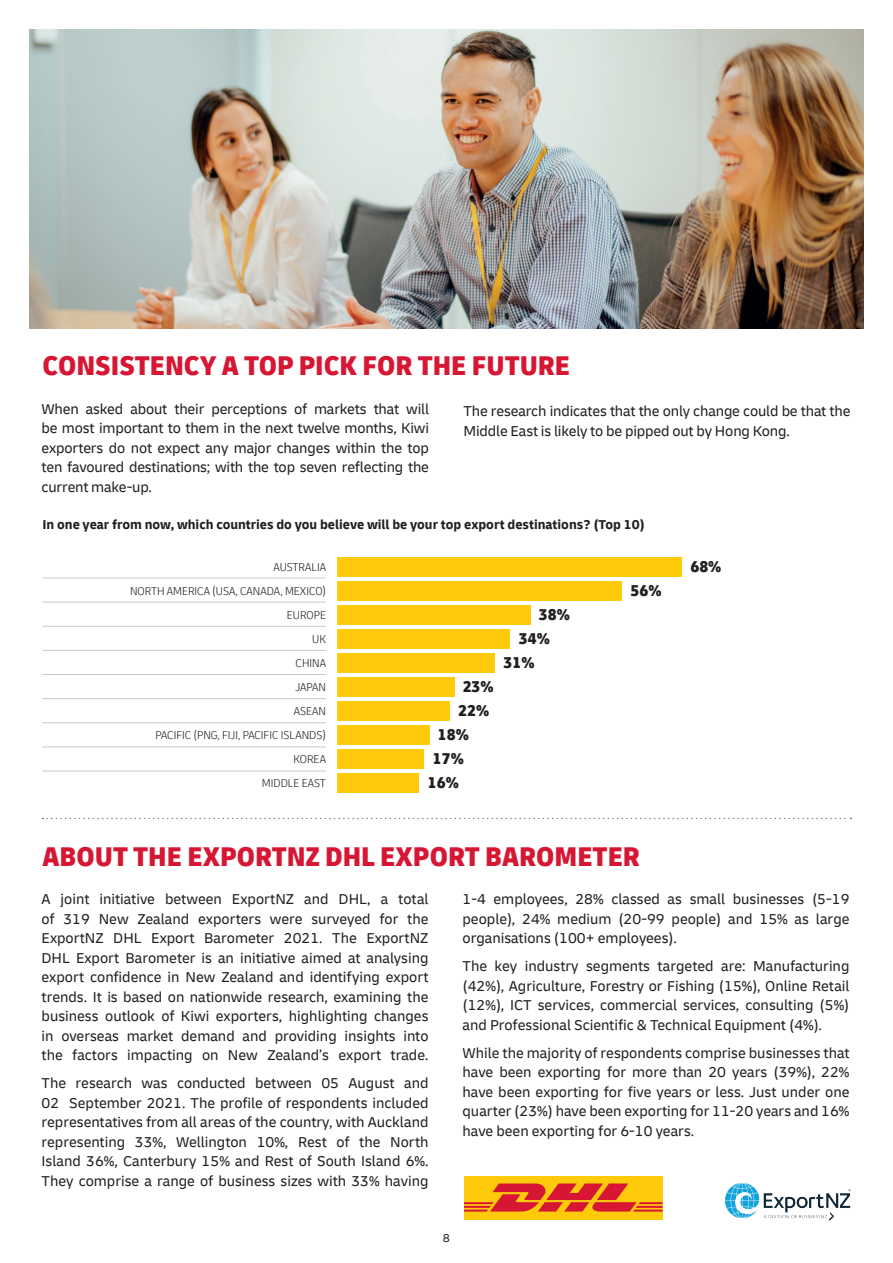
<style>
.page{position:relative;width:893px;height:1263px;background:#fff}
.page>*{position:absolute;margin:0;border:0;box-sizing:border-box;transform-origin:0 0}
.t1{font:900 condensed 28.5px "Delivery";color:#d71634}
.t2{font:900 condensed 16.5px/24px "Delivery";color:#231f20}
.t3{font:15px/19.5px "Delivery";color:#231f20;text-align:justify}
.t4{font:700 13.5px "Delivery";color:#231f20}
.t5{font:300 condensed 12px/24px "Delivery";color:#231f20;text-align:right}
.t6{font:12px "Delivery";color:#231f20}
</style>
<div class="page">
<img style="left:725px;top:1183px;width:126px;height:38px">
<img style="left:30px;top:30px;width:833px;height:298px">
<svg style="left:43px;top:818px;width:808px;height:1px"></svg>
<hr style="left:43px;top:578px;width:283px;height:1px;background:#c7c8ca">
<hr style="left:43px;top:602px;width:283px;height:1px;background:#c7c8ca">
<hr style="left:43px;top:626px;width:283px;height:1px;background:#c7c8ca">
<hr style="left:43px;top:650px;width:283px;height:1px;background:#c7c8ca">
<hr style="left:43px;top:674px;width:283px;height:1px;background:#c7c8ca">
<hr style="left:43px;top:698px;width:283px;height:1px;background:#c7c8ca">
<hr style="left:43px;top:722px;width:283px;height:1px;background:#c7c8ca">
<hr style="left:43px;top:746px;width:283px;height:1px;background:#c7c8ca">
<hr style="left:43px;top:771px;width:283px;height:1px;background:#c7c8ca">
<div style="left:337px;top:773px;width:82px;height:20px;background:#feca0a"></div>
<div style="left:337px;top:749px;width:87px;height:20px;background:#feca0a"></div>
<div style="left:337px;top:725px;width:92px;height:20px;background:#feca0a"></div>
<div style="left:337px;top:701px;width:112px;height:20px;background:#feca0a"></div>
<div style="left:337px;top:677px;width:118px;height:20px;background:#feca0a"></div>
<div style="left:337px;top:653px;width:158px;height:20px;background:#feca0a"></div>
<div style="left:337px;top:629px;width:173px;height:20px;background:#feca0a"></div>
<div style="left:337px;top:605px;width:194px;height:20px;background:#feca0a"></div>
<div style="left:337px;top:581px;width:285px;height:20px;background:#feca0a"></div>
<div style="left:337px;top:557px;width:345px;height:20px;background:#feca0a"></div>
<div style="left:464px;top:1175px;width:198px;height:44px;background:#feca0a"></div>
<svg style="left:464px;top:1183px;width:198px;height:28px"></svg>
<h1 class="t1" style="left:43px;top:347px;width:529px">CONSISTENCY A TOP PICK FOR THE FUTURE</h1>
<p class="t3" style="left:42px;top:399px;width:389px">When asked about their perceptions of markets that will be most important to them in the next twelve months, Kiwi exporters do not expect any major changes within the top ten favoured destinations; with the top seven reflecting the current make-up.</p>
<p class="t3" style="left:463px;top:401px;width:388px">The research indicates that the only change could be that the<br>Middle East is likely to be pipped out by Hong Kong.</p>
<p class="t4" style="left:43px;top:516px;width:604px">In one year from now, which countries do you believe will be your top export destinations? (Top 10)</p>
<p class="t5" style="left:130px;top:555px;width:197px">AUSTRALIA<br>NORTH AMERICA (USA, CANADA, MEXICO)<br>EUROPE<br>UK<br>CHINA<br>JAPAN<br>ASEAN<br>PACIFIC (PNG, FIJI, PACIFIC ISLANDS)<br>KOREA<br>MIDDLE EAST</p>
<p class="t2" style="left:631px;top:579px;width:33px">56%</p>
<p class="t2" style="left:539px;top:603px;width:33px">38%</p>
<p class="t2" style="left:519px;top:627px;width:33px">34%</p>
<p class="t2" style="left:503px;top:651px;width:33px">31%</p>
<p class="t2" style="left:458px;top:675px;width:37px">23%<br>22%</p>
<p class="t2" style="left:438px;top:723px;width:33px">18%</p>
<p class="t2" style="left:433px;top:747px;width:33px">17%</p>
<p class="t2" style="left:428px;top:771px;width:33px">16%</p>
<p class="t2" style="left:690px;top:555px;width:33px">68%</p>
<h1 class="t1" style="left:43px;top:838px;width:599px">ABOUT THE EXPORTNZ DHL EXPORT BAROMETER</h1>
<p class="t3" style="left:463px;top:889px;width:388px">1-4 employees, 28% classed as small businesses (5-19 people), 24% medium (20-99 people) and 15% as large organisations (100+ employees).</p>
<p class="t3" style="left:463px;top:956px;width:388px">The key industry segments targeted are: Manufacturing (42%), Agriculture, Forestry or Fishing (15%), Online Retail (12%), ICT services, commercial services, consulting (5%) and Professional Scientific &amp; Technical Equipment (4%).</p>
<p class="t3" style="left:463px;top:1043px;width:388px">While the majority of respondents comprise businesses that have been exporting for more than 20 years (39%), 22% have been exporting for five years or less. Just under one quarter (23%) have been exporting for 11-20 years and 16% have been exporting for 6-10 years.</p>
<p class="t3" style="left:42px;top:889px;width:388px">A joint initiative between ExportNZ and DHL, a total of 319 New Zealand exporters were surveyed for the ExportNZ DHL Export Barometer 2021. The ExportNZ DHL Export Barometer is an initiative aimed at analysing export confidence in New Zealand and identifying export trends. It is based on nationwide research, examining the business outlook of Kiwi exporters, highlighting changes in overseas market demand and providing insights into the factors impacting on New Zealand’s export trade.</p>
<p class="t3" style="left:42px;top:1073px;width:388px">The research was conducted between 05 August and 02 September 2021. The profile of respondents included representatives from all areas of the country, with Auckland representing 33%, Wellington 10%, Rest of the North Island 36%, Canterbury 15% and Rest of South Island 6%.<br>They comprise a range of business sizes with 33% having</p>
<p class="t6" style="left:443px;top:1230px;width:9px">8</p>
</div>
